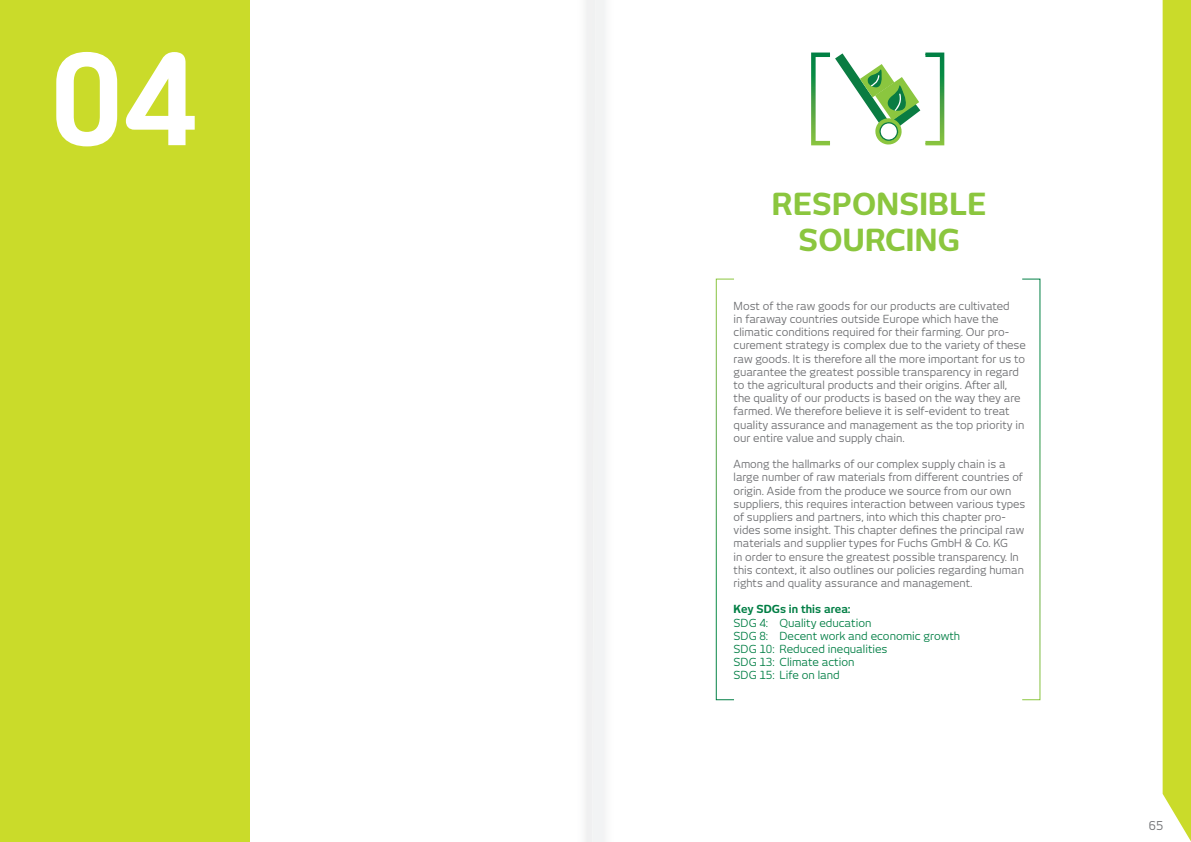
<style>
.page{position:relative;width:1191px;height:842px;background:#fff}
.page>*{position:absolute;margin:0;border:0;box-sizing:border-box;transform-origin:0 0}
.t1{font:700 124px "New June";color:#fff}
.t2{font:700 30px/36px "New June";letter-spacing:.01em;color:#8bc63e;text-align:center}
.t3{font:12px "New June";color:#6c6d70}
.t4{font:11px/13.2px "New June";color:#6c6d70}
.t5{font:11px/13.2px "New June";color:#007e44}
.t6{font:700 11px "New June";color:#007e44}
</style>
<div class="page">
<div style="left:0;top:0;width:249px;height:842px;background:#cadb2a"></div>
<div style="left:1162px;top:0;width:29px;height:841px;background:#cadb2a"></div>
<div style="left:716px;top:279px;width:18px;height:421px;border:1px solid #fff"></div>
<div style="left:1021px;top:279px;width:19px;height:421px;border:1px solid #fff"></div>
<svg style="left:812px;top:53px;width:131px;height:92px"></svg>
<div style="left:585px;top:0;width:20px;height:842px;background:#f2f3f3"></div>
<h1 class="t1" style="left:50px;top:27px;width:148px">04</h1>
<h2 class="t2" style="left:772px;top:186px;width:216px">RESPONSIBLE<br>SOURCING</h2>
<p class="t4" style="left:733px;top:299px;width:294px">Most of the raw goods for our products are cultivated<br>in faraway countries outside Europe which have the climatic conditions required for their farming. Our pro&shy;curement strategy is complex due to the variety of these raw goods. It is therefore all the more important for us to guarantee the greatest possible transparency in regard to the agricultural products and their origins. After all, the quality of our products is based on the way they are farmed. We therefore believe it is self-evident to treat quality assurance and management as the top priority in our entire value and supply chain.</p>
<p class="t4" style="left:733px;top:457px;width:293px">Among the hallmarks of our complex supply chain is a large number of raw materials from different countries of origin. Aside from the produce we source from our own suppliers, this requires interaction between various types of suppliers and partners, into which this chapter pro&shy;vides some insight. This chapter defines the principal raw materials and supplier types for Fuchs GmbH &amp; Co. KG<br>in order to ensure the greatest possible transparency. In this context, it also outlines our policies regarding human rights and quality assurance and management.</p>
<p class="t6" style="left:733px;top:603px;width:118px">Key SDGs in this area:</p>
<p class="t5" style="left:733px;top:616px;width:228px">SDG 4: Quality education<br>SDG 8: Decent work and economic growth<br>SDG 10: Reduced inequalities<br>SDG 13: Climate action<br>SDG 15: Life on land</p>
<p class="t3" style="left:1149px;top:818px;width:16px">65</p>
</div>
